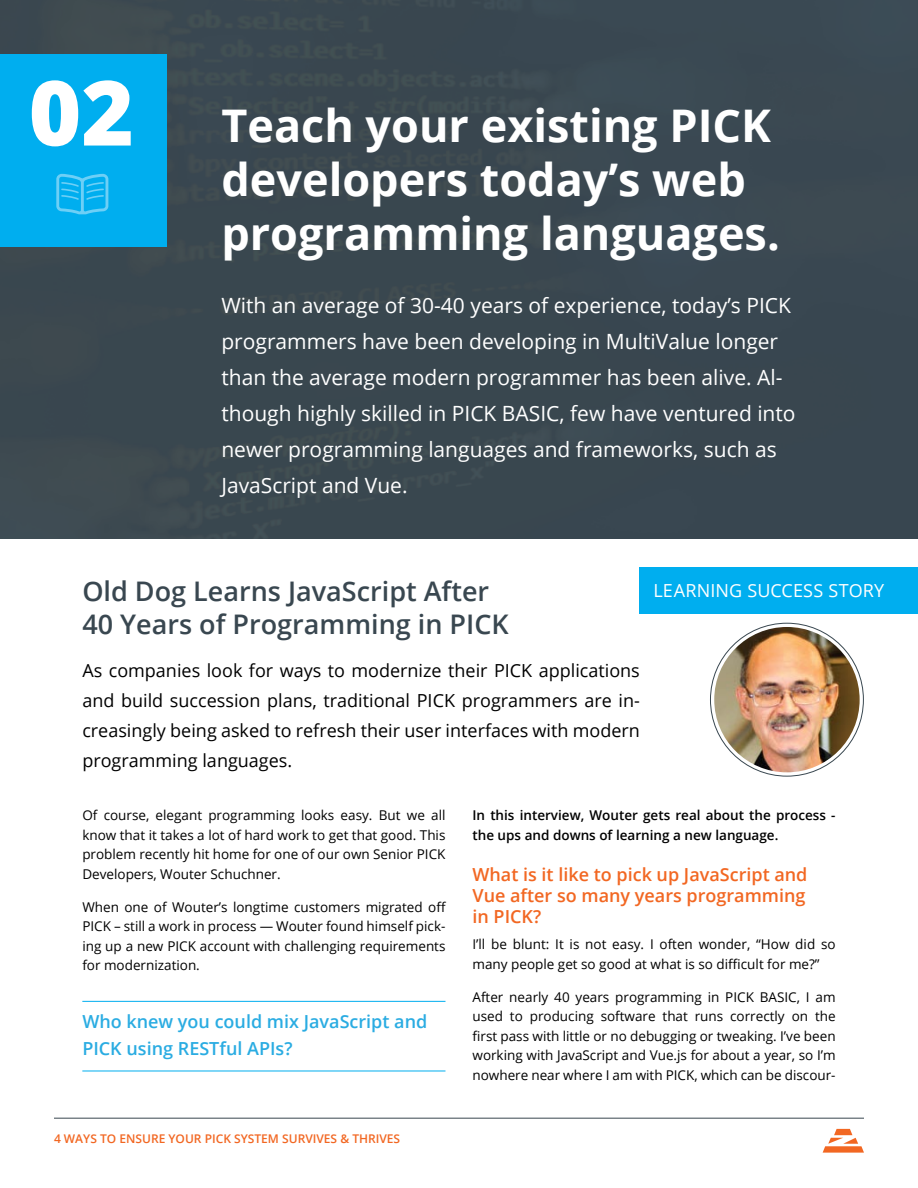
<style>
.page{position:relative;width:918px;height:1188px;background:#fff}
.page>*{position:absolute;margin:0;border:0;box-sizing:border-box;transform-origin:0 0}
.t1{font:800 90px "Open Sans";color:#fff}
.t2{font:700 45px/54px "Open Sans";color:#fff}
.t3{font:600 27px/32.4px "Open Sans";color:#394750}
.t4{font:21px/36px "Open Sans";color:#fff}
.t5{font:18px/30px "Open Sans";color:#000;text-align:justify}
.t6{font:600 18px/21px "Open Sans";color:#f26722;text-align:justify}
.t7{font:600 18px/27px "Open Sans";color:#2aace2}
.t8{font:18px "Open Sans";letter-spacing:.005em;color:#fff}
.t9{font:13.5px/19.5px "Open Sans";color:#000;text-align:justify}
.t10{font:600 13.5px/19.5px "Open Sans";color:#000}
.t11{font:600 12px "Open Sans";color:#f26722}
</style>
<div class="page">
<div style="left:0;top:0;width:918px;height:539px;background:#394750"></div>
<img style="left:714px;top:627px;width:146px;height:145px;border-radius:73px">
<svg style="left:823px;top:1129px;width:41px;height:24px"></svg>
<hr style="left:54px;top:1118px;width:810px;height:1px;background:#394750">
<div style="left:640px;top:567px;width:278px;height:47px;background:#00aeef"></div>
<div style="left:0;top:54px;width:166px;height:192px;background:#00aeef"></div>
<svg style="left:56px;top:174px;width:52px;height:40px"></svg>
<hr style="left:82px;top:1071px;width:364px;height:1px;background:#00aeef">
<hr style="left:82px;top:1001px;width:364px;height:1px;background:#00aeef">
<h1 class="t1" style="left:29px;top:44px;width:107px">02</h1>
<h2 class="t2" style="left:221px;top:98px;width:560px">Teach your existing PICK developers today’s web programming languages.</h2>
<p class="t4" style="left:221px;top:287px;width:576px">With an average of 30-40 years of experience, today’s PICK programmers have been developing in MultiValue longer than the average modern programmer has been alive. Al&shy;though highly skilled in PICK BASIC, few have ventured into newer programming languages and frameworks, such as JavaScript and Vue.</p>
<h3 class="t3" style="left:82px;top:575px;width:428px">Old Dog Learns JavaScript After<br>40 Years of Programming in PICK</h3>
<h3 class="t5" style="left:82px;top:655px;width:559px">As companies look for ways to modernize their PICK applications and build succession plans, traditional PICK programmers are in&shy;creasingly being asked to refresh their user interfaces with modern programming languages.</h3>
<p class="t9" style="left:82px;top:805px;width:365px">Of course, elegant programming looks easy. But we all know that it takes a lot of hard work to get that good. This problem recently hit home for one of our own Senior PICK Developers, Wouter Schuchner.</p>
<p class="t9" style="left:82px;top:897px;width:365px">When one of Wouter’s longtime customers migrated off PICK – still a work in process — Wouter found himself pick&shy;ing up a new PICK account with challenging requirements for modernization.</p>
<h3 class="t8" style="left:653px;top:579px;width:232px">LEARNING SUCCESS STORY</h3>
<p class="t10" style="left:472px;top:805px;width:365px">In this interview, Wouter gets real about the process - the ups and downs of learning a new language.</p>
<h3 class="t6" style="left:472px;top:864px;width:337px">What is it like to pick up JavaScript and Vue after so many years programming in PICK?</h3>
<p class="t9" style="left:472px;top:934px;width:365px">I’ll be blunt: It is not easy. I often wonder, “How did so many people get so good at what is so difficult for me?”</p>
<p class="t9" style="left:472px;top:987px;width:365px">After nearly 40 years programming in PICK BASIC, I am used to producing software that runs correctly on the first pass with little or no debugging or tweaking. I’ve been working with JavaScript and Vue.js for about a year, so I’m nowhere near where I am with PICK, which can be discour-</p>
<h3 class="t7" style="left:82px;top:1008px;width:346px">Who knew you could mix JavaScript and<br>PICK using RESTful APIs?</h3>
<p class="t11" style="left:54px;top:1131px;width:348px">4 WAYS TO ENSURE YOUR PICK SYSTEM SURVIVES &amp; THRIVES</p>
</div>
